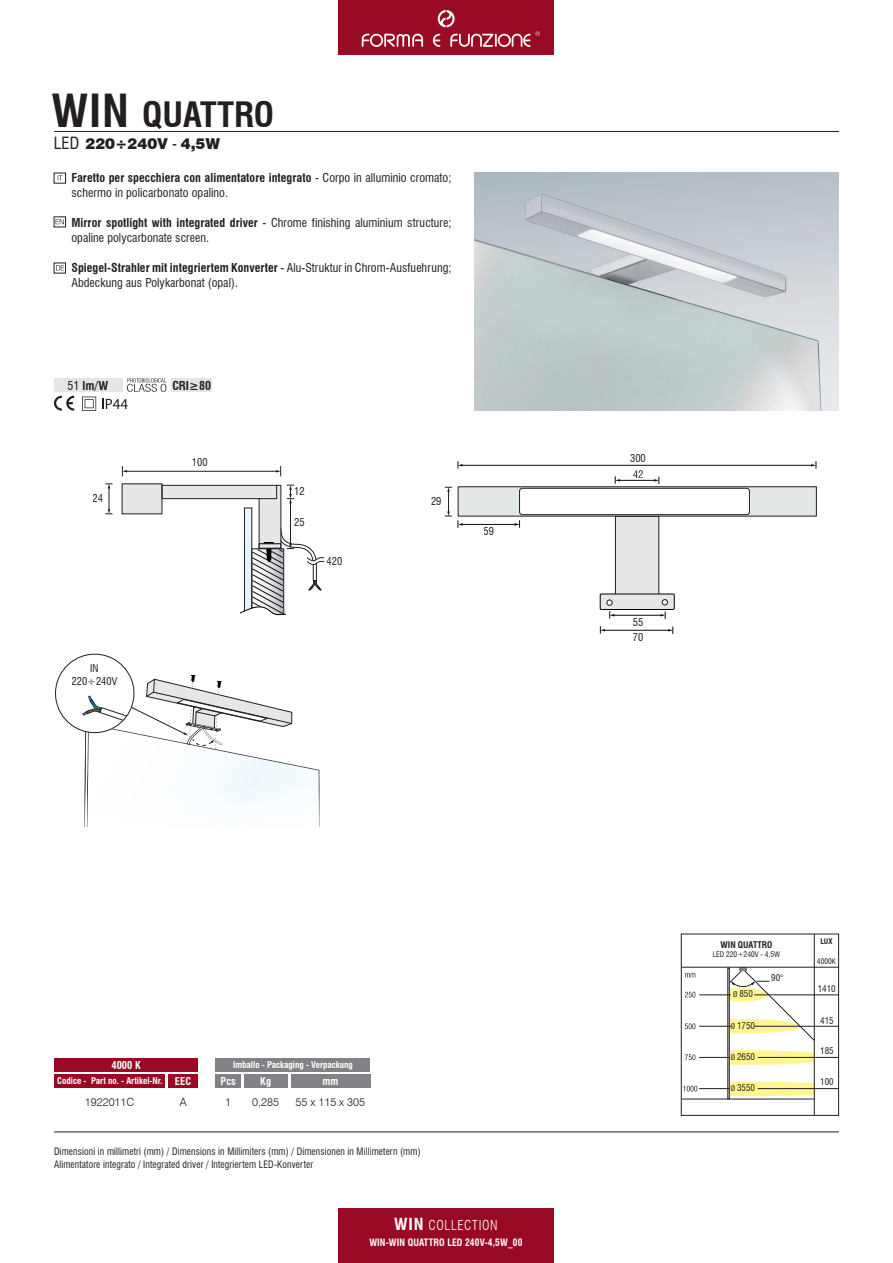
<style>
.page{position:relative;width:893px;height:1263px;background:#fff}
.page>*{position:absolute;margin:0;border:0;box-sizing:border-box;transform-origin:0 0}
.t1{font:700 condensed 34.2px "Swiss 721 BT";color:#231f20}
.t2{font:900 15px "Swiss 721 BT";color:#231f20}
.t3{font:300 condensed 13.35px "Swiss 721 BT";letter-spacing:.05em;color:#fff}
.t4{font:condensed 12px/15px "Swiss 721 BT";letter-spacing:.005em;color:#231f20}
.t5{font:700 condensed 12px "Swiss 721 BT";letter-spacing:.005em;color:#231f20}
.t6{font:300 11.25px "Swiss 721 BT";color:#231f20}
.t7{font:condensed 10.5px/15px "Swiss 721 BT";color:#231f20}
.t8{font:700 condensed 10.5px "Swiss 721 BT";color:#fff}
.t9{font:condensed 10.05px/13.5px "Swiss 721 BT";letter-spacing:.015em;color:#231f20;scale:.95 1}
.t10{font:700 condensed 10.05px "Swiss 721 BT";letter-spacing:.015em;color:#fff;scale:.95 1}
.t11{font:700 condensed 9px "Swiss 721 BT";color:#fff}
.t12{font:condensed 9px "Swiss 721 BT";color:#231f20}
.t13{font:700 condensed 9px "Swiss 721 BT";color:#231f20}
.t14{font:condensed 7.5px "Swiss 721 BT";color:#231f20}
.t15{font:700 condensed 7.5px "Swiss 721 BT";color:#231f20}
.s1{font-size:44.55px}
.s2{font-weight:400;font-stretch:condensed;font-size:16.5px}
.s3{font-weight:400;font-stretch:condensed}
.s4{font-weight:700}
.s5{font-weight:400}
.s6{font-size:10.5px}
.s7{font-weight:700;font-size:16.35px}
.s8{font-size:7.5px}
</style>
<div class="page">
<div style="left:338px;top:0;width:216px;height:54px;background:#980a23"></div>
<div style="left:338px;top:1209px;width:216px;height:54px;background:#980a23"></div>
<svg style="left:362px;top:33px;width:61px;height:14px"></svg>
<svg style="left:433px;top:10px;width:107px;height:37px"></svg>
<svg style="left:445px;top:487px;width:7px;height:30px"></svg>
<hr style="left:462px;top:524px;width:54px;height:1px;background:#0e0b12">
<svg style="left:515px;top:520px;width:5px;height:8px"></svg>
<svg style="left:458px;top:520px;width:5px;height:8px"></svg>
<hr style="left:462px;top:465px;width:350px;height:1px;background:#0e0b12">
<svg style="left:811px;top:461px;width:6px;height:8px"></svg>
<svg style="left:458px;top:461px;width:5px;height:8px"></svg>
<div style="left:615px;top:516px;width:44px;height:78px;background:#e6e7e9"></div>
<div style="left:615px;top:516px;width:44px;height:94px;border:1px solid #231f20"></div>
<div style="left:458px;top:487px;width:358px;height:29px;background:#e3e7e8"></div>
<div style="left:458px;top:486px;width:359px;height:30px;border:1px solid #231f20"></div>
<div style="left:519px;top:488px;width:230px;height:27px;background:#fff;border-radius:3px"></div>
<div style="left:519px;top:488px;width:231px;height:27px;border:1px solid #231f20;border-radius:3px"></div>
<hr style="left:619px;top:480px;width:36px;height:1px;background:#0e0b12">
<svg style="left:615px;top:476px;width:5px;height:8px"></svg>
<svg style="left:633px;top:470px;width:10px;height:8px"></svg>
<svg style="left:654px;top:477px;width:6px;height:7px"></svg>
<svg style="left:600px;top:593px;width:75px;height:26px"></svg>
<hr style="left:604px;top:630px;width:65px;height:1px;background:#0e0b12">
<svg style="left:600px;top:626px;width:5px;height:8px"></svg>
<svg style="left:668px;top:626px;width:5px;height:8px"></svg>
<hr style="left:126px;top:471px;width:151px;height:1px;background:#231f20">
<svg style="left:276px;top:466px;width:5px;height:10px"></svg>
<svg style="left:122px;top:466px;width:5px;height:10px"></svg>
<svg style="left:55px;top:484px;width:269px;height:343px"></svg>
<hr style="left:54px;top:131px;width:785px;height:1px;background:#231f20">
<hr style="left:54px;top:1131px;width:785px;height:1px;background:#231f20">
<hr style="left:814px;top:934px;width:1px;height:181px;background:#231f20">
<svg style="left:683px;top:967px;width:154px;height:132px"></svg>
<hr style="left:699px;top:994px;width:32px;height:1px;background:#231f20">
<hr style="left:699px;top:1026px;width:32px;height:1px;background:#231f20">
<hr style="left:699px;top:1057px;width:31px;height:1px;background:#231f20">
<hr style="left:699px;top:1088px;width:31px;height:1px;background:#231f20">
<hr style="left:682px;top:1099px;width:132px;height:1px;background:#231f20">
<hr style="left:754px;top:994px;width:84px;height:1px;background:#231f20">
<hr style="left:754px;top:1026px;width:84px;height:1px;background:#231f20">
<hr style="left:758px;top:1057px;width:80px;height:1px;background:#231f20">
<hr style="left:758px;top:1088px;width:80px;height:1px;background:#231f20">
<div style="left:681px;top:934px;width:158px;height:182px;border:1px solid #231f20"></div>
<img style="left:474px;top:173px;width:365px;height:238px">
<div style="left:54px;top:173px;width:12px;height:10px;border:1px solid #231f20"></div>
<svg style="left:58px;top:175px;width:5px;height:5px"></svg>
<div style="left:54px;top:217px;width:12px;height:10px;border:1px solid #231f20"></div>
<svg style="left:56px;top:219px;width:8px;height:5px"></svg>
<div style="left:54px;top:263px;width:12px;height:10px;border:1px solid #231f20"></div>
<svg style="left:56px;top:265px;width:8px;height:5px"></svg>
<div style="left:216px;top:1074px;width:25px;height:14px;background:#808285"></div>
<div style="left:244px;top:1074px;width:43px;height:14px;background:#808285"></div>
<div style="left:291px;top:1074px;width:79px;height:14px;background:#808285"></div>
<div style="left:216px;top:1058px;width:154px;height:14px;background:#808285"></div>
<div style="left:54px;top:1074px;width:111px;height:14px;background:#980a23"></div>
<div style="left:54px;top:1058px;width:144px;height:14px;background:#980a23"></div>
<div style="left:168px;top:1074px;width:30px;height:14px;background:#980a23"></div>
<div style="left:171px;top:378px;width:41px;height:14px;background:#e4e5e7"></div>
<svg style="left:54px;top:378px;width:112px;height:33px"></svg>
<h1 class="t1" style="left:52px;top:94px;width:224px"><span class="s1">WIN</span> QUATTRO</h1>
<p class="t2" style="left:54px;top:134px;width:168px"><span class="s2">LED</span> 220÷240V <span class="s3">-</span> 4,5W</p>
<p class="t4" style="left:71px;top:170px;width:381px"><span class="s4">Faretto per specchiera con alimentatore integrato</span> - Corpo in alluminio cromato; schermo in policarbonato opalino.</p>
<p class="t4" style="left:71px;top:215px;width:381px"><span class="s4">Mirror spotlight with integrated driver</span> - Chrome finishing aluminium structure; opaline polycarbonate screen.</p>
<p class="t4" style="left:71px;top:260px;width:381px"><span class="s4">Spiegel-Strahler mit integriertem Konverter</span> - Alu-Struktur in Chrom-Ausfuehrung;<br>Abdeckung aus Polykarbonat (opal).</p>
<p class="t5" style="left:67px;top:378px;width:42px"><span class="s5">51</span> lm/W</p>
<p class="t5" style="left:172px;top:378px;width:40px">CRI≥80</p>
<p class="t7" style="left:93px;top:491px;width:12px">24</p>
<p class="t7" style="left:72px;top:662px;width:47px;line-height:12.6px;text-align:center">IN<br>220÷240V</p>
<p class="t7" style="left:192px;top:455px;width:17px">100</p>
<p class="t7" style="left:294px;top:484px;width:12px">12</p>
<p class="t7" style="left:294px;top:514px;width:12px">25</p>
<p class="t7" style="left:327px;top:553px;width:17px">420</p>
<p class="t7" style="left:431px;top:493px;width:12px">29</p>
<p class="t7" style="left:484px;top:524px;width:12px">59</p>
<p class="t8" style="left:111px;top:1059px;width:31px">4000 K</p>
<p class="t6" style="left:85px;top:1095px;width:51px">1922011C</p>
<p class="t6" style="left:180px;top:1095px;width:8px">A</p>
<p class="t6" style="left:225px;top:1095px;width:7px">1</p>
<p class="t6" style="left:252px;top:1095px;width:28px">0,285</p>
<p class="t6" style="left:295px;top:1095px;width:71px">55 x 115 x 305</p>
<p class="t11" style="left:233px;top:1060px;width:121px">Imballo - Packaging - Verpackung</p>
<p class="t11" style="left:57px;top:1075px;width:135px">Codice - Part no. - Artikel-Nr. <span class="s6">EEC</span></p>
<p class="t8" style="left:221px;top:1075px;width:17px">Pcs</p>
<p class="t8" style="left:260px;top:1075px;width:12px">Kg</p>
<p class="t8" style="left:323px;top:1075px;width:17px">mm</p>
<p class="t9" style="left:54px;top:1144px;width:387px">Dimensioni in millimetri (mm) / Dimensions in Millimiters (mm) / Dimensionen in Millimetern (mm)<br>Alimentatore integrato / Integrated driver / Integriertem LED-Konverter</p>
<p class="t3" style="left:394px;top:1217px;width:105px"><span class="s7">WIN</span> COLLECTION</p>
<p class="t10" style="left:369px;top:1236px;width:163px">WIN-WIN QUATTRO LED 240V-4,5W_00</p>
<p class="t7" style="left:630px;top:450px;width:17px">300</p>
<p class="t7" style="left:633px;top:614px;width:12px">55<br>70</p>
<p class="t13" style="left:720px;top:940px;width:53px">WIN QUATTRO</p>
<p class="t14" style="left:713px;top:950px;width:69px">LED 220÷240V - 4,5W</p>
<p class="t12" style="left:733px;top:988px;width:21px"><span class="s8">Ø</span> 850</p>
<p class="t12" style="left:731px;top:1020px;width:26px"><span class="s8">Ø</span> 1750</p>
<p class="t12" style="left:731px;top:1051px;width:26px"><span class="s8">Ø</span> 2650</p>
<p class="t12" style="left:731px;top:1082px;width:26px"><span class="s8">Ø</span> 3550</p>
<p class="t12" style="left:771px;top:973px;width:13px">90°</p>
<p class="t15" style="left:820px;top:937px;width:13px">LUX</p>
<p class="t14" style="left:817px;top:956px;width:21px">4000K</p>
<p class="t12" style="left:818px;top:983px;width:19px">1410</p>
<p class="t12" style="left:820px;top:1016px;width:15px">415</p>
<p class="t12" style="left:820px;top:1045px;width:15px">185</p>
<p class="t12" style="left:820px;top:1076px;width:15px">100</p>
</div>
